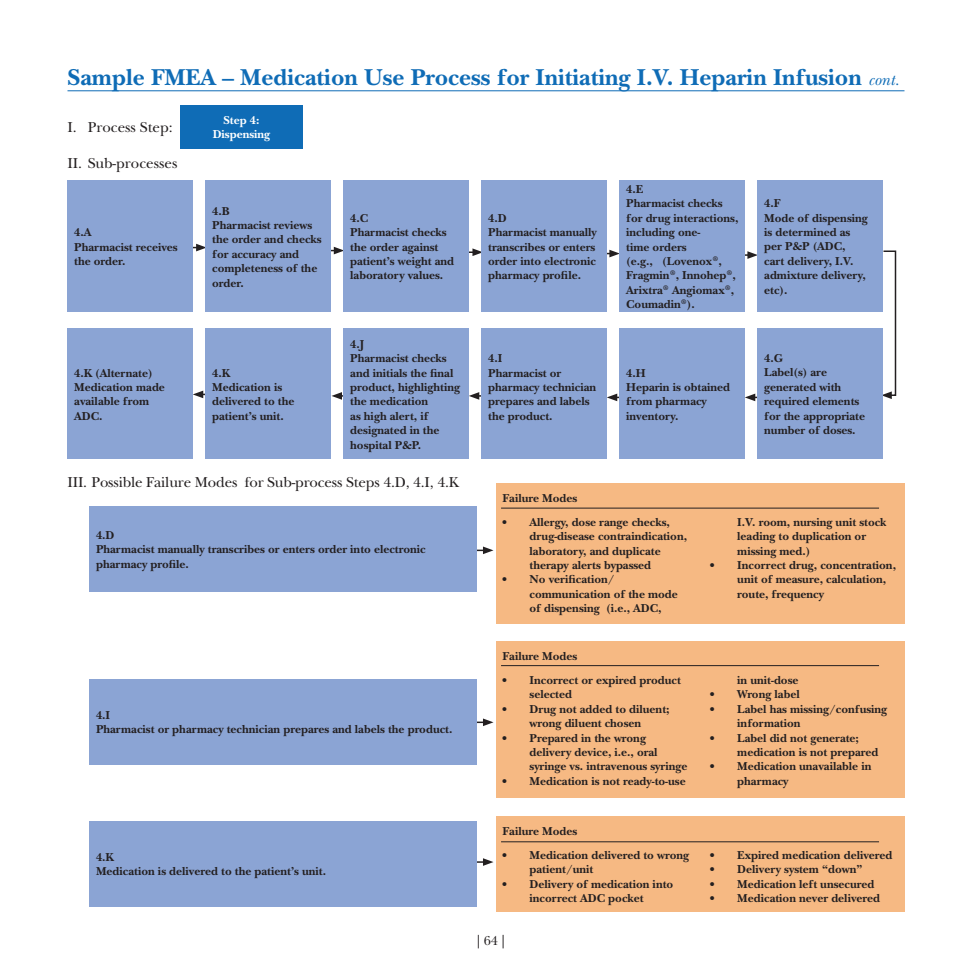
<style>
.page{position:relative;width:972px;height:972px;background:#fff}
.page>*{position:absolute;margin:0;border:0;box-sizing:border-box;transform-origin:0 0}
.t1{font:700 24px "New Baskerville";color:#0f6cb6}
.t2{font:15px "New Baskerville";letter-spacing:-.01em;color:#231f20}
.t3{font:13.5px "New Baskerville";color:#231f20}
.t4{font:700 12px/14.4px "New Baskerville";color:#231f20}
.t5{font:700 12px/14.4px "New Baskerville";color:#fff;text-align:center}
.s1{font-weight:400;font-style:italic;font-size:16.5px}
</style>
<div class="page">
<svg style="left:746px;top:394px;width:12px;height:7px"></svg>
<hr style="left:477px;top:395px;width:21px;height:2px;background:#231f20">
<svg style="left:470px;top:392px;width:9px;height:8px"></svg>
<svg style="left:608px;top:394px;width:12px;height:7px"></svg>
<hr style="left:340px;top:395px;width:21px;height:2px;background:#231f20">
<svg style="left:332px;top:392px;width:10px;height:8px"></svg>
<svg style="left:194px;top:391px;width:12px;height:7px"></svg>
<svg style="left:477px;top:547px;width:17px;height:7px"></svg>
<svg style="left:477px;top:719px;width:17px;height:7px"></svg>
<hr style="left:464px;top:861px;width:21px;height:2px;background:#231f20">
<svg style="left:483px;top:858px;width:11px;height:8px"></svg>
<div style="left:89px;top:506px;width:388px;height:86px;background:#8ba4d4"></div>
<div style="left:89px;top:679px;width:388px;height:86px;background:#8ba4d4"></div>
<div style="left:89px;top:821px;width:388px;height:86px;background:#8ba4d4"></div>
<div style="left:496px;top:641px;width:408px;height:157px;background:#f6b983"></div>
<hr style="left:501px;top:665px;width:378px;height:1px;background:#231f20">
<div style="left:180px;top:105px;width:123px;height:43px;background:#0f6cb6"></div>
<div style="left:496px;top:483px;width:408px;height:140px;background:#f6b983"></div>
<hr style="left:501px;top:508px;width:378px;height:1px;background:#231f20">
<div style="left:496px;top:816px;width:408px;height:96px;background:#f6b983"></div>
<hr style="left:501px;top:841px;width:378px;height:1px;background:#231f20">
<svg style="left:194px;top:244px;width:12px;height:7px"></svg>
<svg style="left:332px;top:247px;width:12px;height:7px"></svg>
<svg style="left:470px;top:248px;width:12px;height:8px"></svg>
<svg style="left:608px;top:250px;width:12px;height:7px"></svg>
<hr style="left:729px;top:254px;width:21px;height:2px;background:#231f20">
<svg style="left:747px;top:251px;width:11px;height:8px"></svg>
<svg style="left:884px;top:250px;width:13px;height:149px"></svg>
<div style="left:68px;top:180px;width:126px;height:132px;background:#8ba4d4"></div>
<div style="left:206px;top:180px;width:126px;height:132px;background:#8ba4d4"></div>
<div style="left:344px;top:180px;width:126px;height:132px;background:#8ba4d4"></div>
<div style="left:482px;top:180px;width:126px;height:132px;background:#8ba4d4"></div>
<div style="left:620px;top:180px;width:126px;height:132px;background:#8ba4d4"></div>
<div style="left:758px;top:180px;width:126px;height:132px;background:#8ba4d4"></div>
<div style="left:482px;top:329px;width:126px;height:130px;background:#8ba4d4"></div>
<div style="left:344px;top:329px;width:126px;height:130px;background:#8ba4d4"></div>
<div style="left:206px;top:329px;width:126px;height:130px;background:#8ba4d4"></div>
<div style="left:68px;top:329px;width:126px;height:130px;background:#8ba4d4"></div>
<div style="left:620px;top:329px;width:126px;height:130px;background:#8ba4d4"></div>
<div style="left:758px;top:328px;width:126px;height:131px;background:#8ba4d4"></div>
<hr style="left:68px;top:90px;width:836px;height:1px;background:#0f6cb6">
<p class="t1" style="left:68px;top:63px;width:833px">Sample FMEA – Medication Use Process for Initiating I.V. Heparin Infusion <span class="s1">cont.</span></p>
<p class="t2" style="left:68px;top:118px;width:107px">I. Process Step:</p>
<p class="t2" style="left:68px;top:154px;width:111px">II. Sub-processes</p>
<p class="t4" style="left:74px;top:225px;width:19px">4.A</p>
<p class="t4" style="left:74px;top:240px;width:105px">Pharmacist receives the order.</p>
<p class="t4" style="left:74px;top:366px;width:80px">4.K (Alternate)</p>
<p class="t4" style="left:74px;top:380px;width:92px">Medication made available from<br>ADC.</p>
<p class="t5" style="left:213px;top:113px;width:59px">Step 4:<br>Dispensing</p>
<p class="t4" style="left:212px;top:204px;width:19px">4.B</p>
<p class="t4" style="left:212px;top:218px;width:111px">Pharmacist reviews the order and checks for accuracy and completeness of the order.</p>
<p class="t4" style="left:212px;top:366px;width:19px">4.K</p>
<p class="t4" style="left:212px;top:380px;width:84px">Medication is delivered to the patient’s unit.</p>
<p class="t4" style="left:350px;top:211px;width:19px">4.C</p>
<p class="t4" style="left:350px;top:225px;width:105px">Pharmacist checks the order against patient’s weight and laboratory values.</p>
<p class="t4" style="left:350px;top:337px;width:16px">4.J</p>
<p class="t4" style="left:350px;top:351px;width:111px">Pharmacist checks and initials the final product, highlighting the medication<br>as high alert, if designated in the hospital P&amp;P.</p>
<p class="t2" style="left:68px;top:473px;width:393px">III. Possible Failure Modes for Sub-process Steps 4.D, 4.I, 4.K</p>
<p class="t4" style="left:96px;top:528px;width:20px">4.D</p>
<p class="t4" style="left:96px;top:542px;width:331px">Pharmacist manually transcribes or enters order into electronic pharmacy profile.</p>
<p class="t4" style="left:96px;top:708px;width:16px">4.I</p>
<p class="t4" style="left:96px;top:722px;width:358px">Pharmacist or pharmacy technician prepares and labels the product.</p>
<p class="t4" style="left:96px;top:850px;width:19px">4.K</p>
<p class="t4" style="left:96px;top:864px;width:232px">Medication is delivered to the patient’s unit.</p>
<p class="t4" style="left:488px;top:211px;width:20px">4.D</p>
<p class="t4" style="left:488px;top:225px;width:110px">Pharmacist manually transcribes or enters order into electronic pharmacy profile.</p>
<p class="t4" style="left:488px;top:351px;width:16px">4.I</p>
<p class="t4" style="left:488px;top:366px;width:109px">Pharmacist or pharmacy technician prepares and labels the product.</p>
<p class="t4" style="left:626px;top:182px;width:19px">4.E</p>
<p class="t4" style="left:626px;top:196px;width:114px">Pharmacist checks for drug interactions, including one-<br>time orders<br>(e.g., (Lovenox<sup>®</sup>,<br>Fragmin<sup>®</sup>, Innohep<sup>®</sup>,<br>Arixtra<sup>®</sup> Angiomax<sup>®</sup>,<br>Coumadin<sup>®</sup>).</p>
<p class="t4" style="left:764px;top:196px;width:18px">4.F</p>
<p class="t4" style="left:764px;top:211px;width:105px">Mode of dispensing is determined as per P&amp;P (ADC, cart delivery, I.V. admixture delivery, etc).</p>
<p class="t4" style="left:626px;top:366px;width:21px">4.H</p>
<p class="t4" style="left:626px;top:380px;width:105px">Heparin is obtained from pharmacy inventory.</p>
<p class="t4" style="left:764px;top:351px;width:20px">4.G</p>
<p class="t4" style="left:764px;top:365px;width:102px">Label(s) are generated with required elements for the appropriate number of doses.</p>
<p class="t4" style="left:503px;top:491px;width:76px">Failure Modes</p>
<p class="t4" style="left:530px;top:515px;width:159px;text-indent:-27px">• Allergy, dose range checks, drug-disease contraindication, laboratory, and duplicate therapy alerts bypassed</p>
<p class="t4" style="left:530px;top:572px;width:150px;text-indent:-27px">• No verification/ communication of the mode of dispensing (i.e., ADC,</p>
<p class="t4" style="left:503px;top:649px;width:76px">Failure Modes</p>
<p class="t4" style="left:530px;top:673px;width:153px;text-indent:-27px">• Incorrect or expired product selected</p>
<p class="t4" style="left:503px;top:702px;width:169px;text-align:center">• Drug not added to diluent; wrong diluent chosen</p>
<p class="t4" style="left:530px;top:731px;width:159px;text-indent:-27px">• Prepared in the wrong delivery device, i.e., oral syringe vs. intravenous syringe</p>
<p class="t4" style="left:503px;top:774px;width:185px">• Medication is not ready-to-use</p>
<p class="t4" style="left:503px;top:824px;width:76px">Failure Modes</p>
<p class="t4" style="left:530px;top:848px;width:161px;text-indent:-27px">• Medication delivered to wrong patient/unit</p>
<p class="t4" style="left:503px;top:877px;width:172px;text-align:center">• Delivery of medication into incorrect ADC pocket</p>
<p class="t3" style="left:477px;top:933px;width:30px">| 64 |</p>
<p class="t4" style="left:737px;top:515px;width:151px">I.V. room, nursing unit stock leading to duplication or missing med.)</p>
<p class="t4" style="left:737px;top:558px;width:160px;text-indent:-27px">• Incorrect drug, concentration, unit of measure, calculation, route, frequency</p>
<p class="t4" style="left:737px;top:673px;width:63px">in unit-dose</p>
<p class="t4" style="left:710px;top:687px;width:91px">• Wrong label</p>
<p class="t4" style="left:737px;top:702px;width:151px;text-indent:-27px">• Label has missing/confusing information</p>
<p class="t4" style="left:737px;top:731px;width:143px;text-indent:-27px">• Label did not generate; medication is not prepared</p>
<p class="t4" style="left:737px;top:759px;width:136px;text-indent:-27px">• Medication unavailable in pharmacy</p>
<p class="t4" style="left:710px;top:848px;width:184px">• Expired medication delivered</p>
<p class="t4" style="left:710px;top:862px;width:154px">• Delivery system “down”</p>
<p class="t4" style="left:710px;top:877px;width:166px">• Medication left unsecured</p>
<p class="t4" style="left:710px;top:891px;width:171px">• Medication never delivered</p>
</div>
